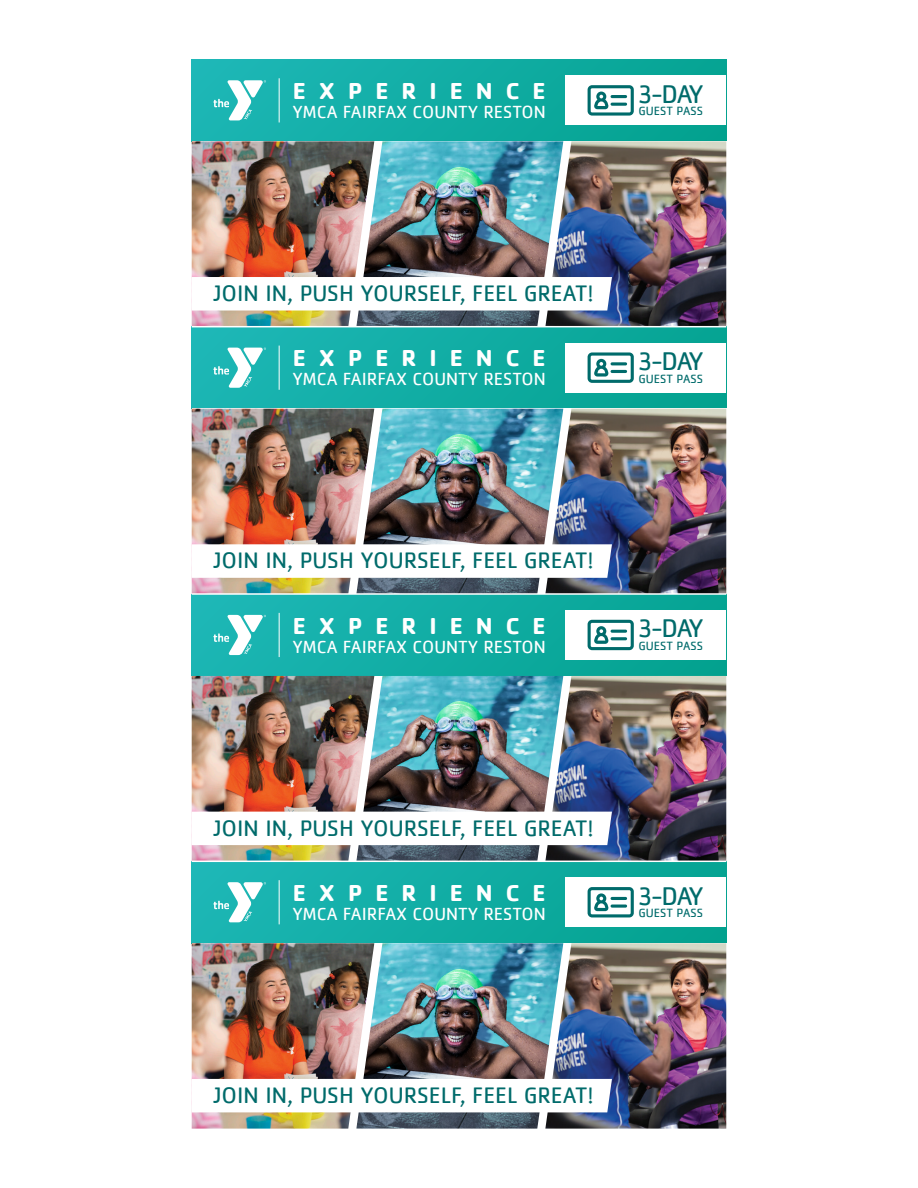
<style>
.page{position:relative;width:918px;height:1188px;background:#fff}
.page>*{position:absolute;margin:0;border:0;box-sizing:border-box;transform-origin:0 0}
.t1{font:26.4px "Cachet";letter-spacing:-.1em;color:#006b6b}
.t2{font:700 23.85px "Cachet";letter-spacing:.545em;color:#fff}
.t3{font:23.1px "Cachet";color:#006b6b}
.t4{font:18.15px "Cachet";color:#fff}
.t5{font:12.3px "Cachet";color:#006b6b}
</style>
<div class="page">
<svg style="left:192px;top:59px;width:534px;height:82px;background:#13ada5"></svg>
<div style="left:566px;top:76px;width:160px;height:49px;background:#fff"></div>
<img style="left:192px;top:141px;width:164px;height:185px">
<img style="left:356px;top:141px;width:189px;height:185px">
<img style="left:545px;top:141px;width:181px;height:185px">
<svg style="left:192px;top:277px;width:420px;height:34px"></svg>
<svg style="left:213px;top:80px;width:53px;height:40px"></svg>
<svg style="left:588px;top:85px;width:46px;height:31px"></svg>
<hr style="left:611px;top:95px;width:16px;height:3px;background:#006b6b;border-radius:2px">
<hr style="left:611px;top:103px;width:16px;height:3px;background:#006b6b;border-radius:2px">
<hr style="left:279px;top:78px;width:1px;height:44px;background:#fff">
<div style="left:192px;top:327px;width:534px;height:82px;background:linear-gradient(to right,#1eb7b6,#03a290)"></div>
<div style="left:566px;top:343px;width:160px;height:49px;background:#fff"></div>
<img style="left:192px;top:409px;width:164px;height:184px">
<img style="left:356px;top:409px;width:189px;height:184px">
<img style="left:545px;top:409px;width:181px;height:184px">
<svg style="left:192px;top:544px;width:420px;height:34px"></svg>
<svg style="left:213px;top:348px;width:53px;height:40px"></svg>
<svg style="left:588px;top:352px;width:46px;height:31px"></svg>
<hr style="left:611px;top:362px;width:16px;height:3px;background:#006b6b;border-radius:2px">
<hr style="left:611px;top:370px;width:16px;height:3px;background:#006b6b;border-radius:2px">
<hr style="left:279px;top:346px;width:1px;height:44px;background:#fff">
<div style="left:192px;top:594px;width:534px;height:82px;background:linear-gradient(to right,#1eb7b6,#03a290)"></div>
<div style="left:566px;top:610px;width:160px;height:50px;background:#fff"></div>
<img style="left:192px;top:676px;width:164px;height:185px">
<img style="left:356px;top:676px;width:189px;height:185px">
<img style="left:545px;top:676px;width:181px;height:185px">
<svg style="left:192px;top:812px;width:420px;height:33px"></svg>
<svg style="left:213px;top:615px;width:53px;height:40px"></svg>
<svg style="left:588px;top:620px;width:46px;height:30px"></svg>
<hr style="left:611px;top:630px;width:16px;height:3px;background:#006b6b;border-radius:2px">
<hr style="left:611px;top:637px;width:16px;height:3px;background:#006b6b;border-radius:2px">
<hr style="left:279px;top:613px;width:1px;height:44px;background:#fff">
<div style="left:192px;top:861px;width:534px;height:82px;background:linear-gradient(to right,#1db7b6,#04a290)"></div>
<div style="left:566px;top:877px;width:160px;height:50px;background:#fff"></div>
<img style="left:192px;top:943px;width:164px;height:186px">
<img style="left:356px;top:943px;width:189px;height:186px">
<img style="left:545px;top:943px;width:181px;height:186px">
<svg style="left:192px;top:1079px;width:420px;height:33px"></svg>
<svg style="left:213px;top:882px;width:53px;height:40px"></svg>
<svg style="left:588px;top:887px;width:46px;height:30px"></svg>
<hr style="left:611px;top:897px;width:16px;height:3px;background:#006b6b;border-radius:2px">
<hr style="left:611px;top:905px;width:16px;height:3px;background:#006b6b;border-radius:2px">
<hr style="left:279px;top:880px;width:1px;height:44px;background:#fff">
<hr style="left:192px;top:593px;width:534px;height:2px;background:#fff">
<hr style="left:192px;top:861px;width:534px;height:1px;background:#fff">
<p class="t2" style="left:293px;top:75px;width:254px">EXPERIENCE</p>
<p class="t4" style="left:293px;top:101px;width:255px">YMCA FAIRFAX COUNTY RESTON</p>
<p class="t1" style="left:638px;top:79px;width:68px">3-DAY</p>
<p class="t5" style="left:639px;top:104px;width:66px">GUEST PASS</p>
<p class="t3" style="left:213px;top:280px;width:382px">JOIN IN, PUSH YOURSELF, FEEL GREAT!</p>
<p class="t2" style="left:293px;top:343px;width:254px">EXPERIENCE</p>
<p class="t4" style="left:293px;top:369px;width:255px">YMCA FAIRFAX COUNTY RESTON</p>
<p class="t1" style="left:638px;top:346px;width:68px">3-DAY</p>
<p class="t5" style="left:639px;top:371px;width:66px">GUEST PASS</p>
<p class="t3" style="left:213px;top:547px;width:382px">JOIN IN, PUSH YOURSELF, FEEL GREAT!</p>
<p class="t2" style="left:293px;top:610px;width:254px">EXPERIENCE</p>
<p class="t4" style="left:293px;top:636px;width:255px">YMCA FAIRFAX COUNTY RESTON</p>
<p class="t1" style="left:638px;top:613px;width:68px">3-DAY</p>
<p class="t5" style="left:639px;top:639px;width:66px">GUEST PASS</p>
<p class="t3" style="left:213px;top:815px;width:382px">JOIN IN, PUSH YOURSELF, FEEL GREAT!</p>
<p class="t2" style="left:293px;top:877px;width:254px">EXPERIENCE</p>
<p class="t4" style="left:293px;top:903px;width:255px">YMCA FAIRFAX COUNTY RESTON</p>
<p class="t1" style="left:638px;top:881px;width:68px">3-DAY</p>
<p class="t5" style="left:639px;top:906px;width:66px">GUEST PASS</p>
<p class="t3" style="left:213px;top:1082px;width:382px">JOIN IN, PUSH YOURSELF, FEEL GREAT!</p>
</div>
